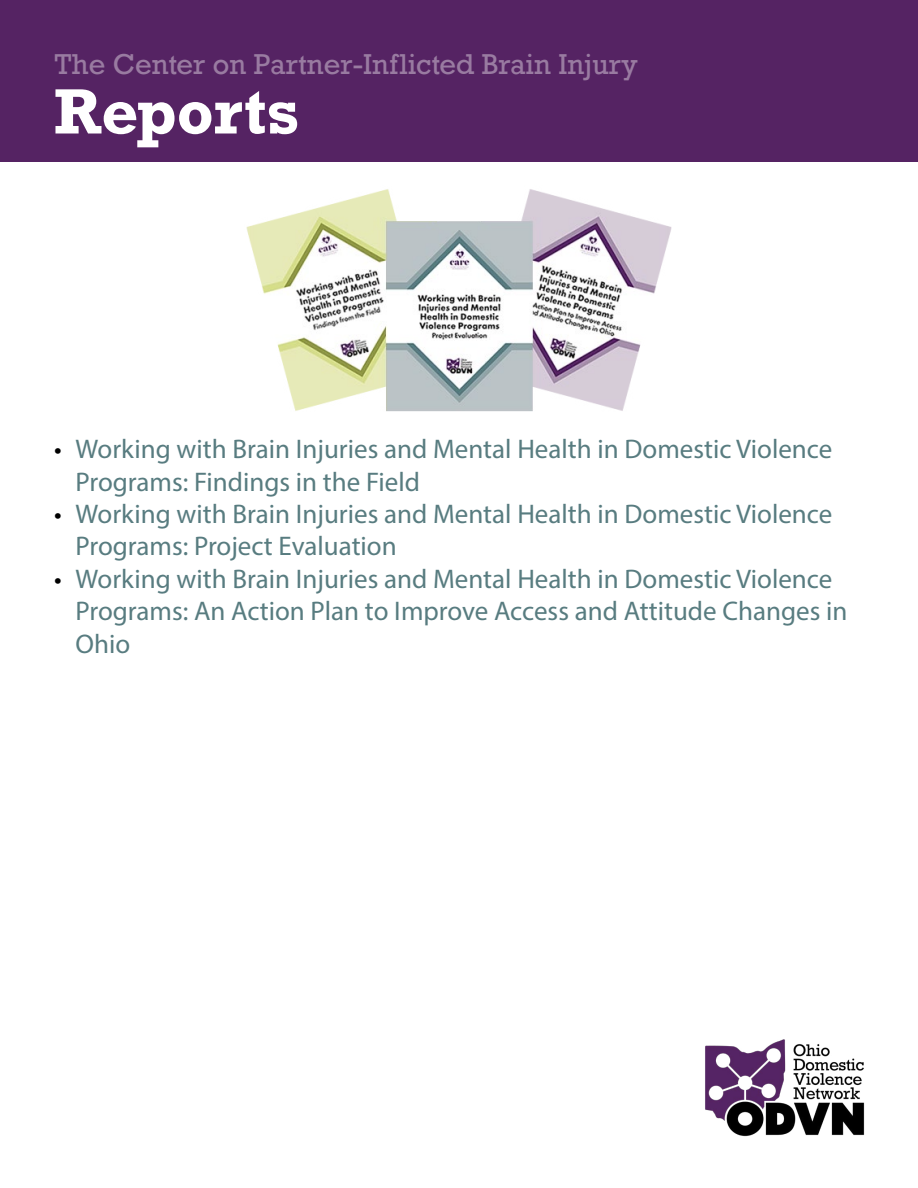
<style>
.page{position:relative;width:918px;height:1188px;background:#fff}
.page>*{position:absolute;margin:0;border:0;box-sizing:border-box;transform-origin:0 0}
.t1{font:700 60px "Rockwell Nova";color:#fff}
.t2{font:27px/32.4px "Myriad Pro";color:#587c80}
.t3{font:27px "Rockwell Nova";color:#997ba1}
.t4{font:27px "Myriad Pro";color:#000}
</style>
<div class="page">
<div style="left:0;top:0;width:918px;height:162px;background:#552363"></div>
<img style="left:705px;top:1039px;width:160px;height:98px">
<img style="left:246px;top:189px;width:426px;height:223px">
<p class="t3" style="left:54px;top:48px;width:586px">The Center on Partner-Inflicted Brain Injury</p>
<p class="t1" style="left:54px;top:73px;width:246px">Reports</p>
<p class="t4" style="left:54px;top:433px;width:9px">•</p>
<p class="t4" style="left:54px;top:497px;width:9px">•</p>
<p class="t4" style="left:54px;top:562px;width:9px">•</p>
<p class="t2" style="left:76px;top:433px;width:758px">Working with Brain Injuries and Mental Health in Domestic Violence<br>Programs: Findings in the Field</p>
<p class="t2" style="left:76px;top:497px;width:758px">Working with Brain Injuries and Mental Health in Domestic Violence<br>Programs: Project Evaluation</p>
<p class="t2" style="left:76px;top:562px;width:773px">Working with Brain Injuries and Mental Health in Domestic Violence<br>Programs: An Action Plan to Improve Access and Attitude Changes in<br>Ohio</p>
</div>
